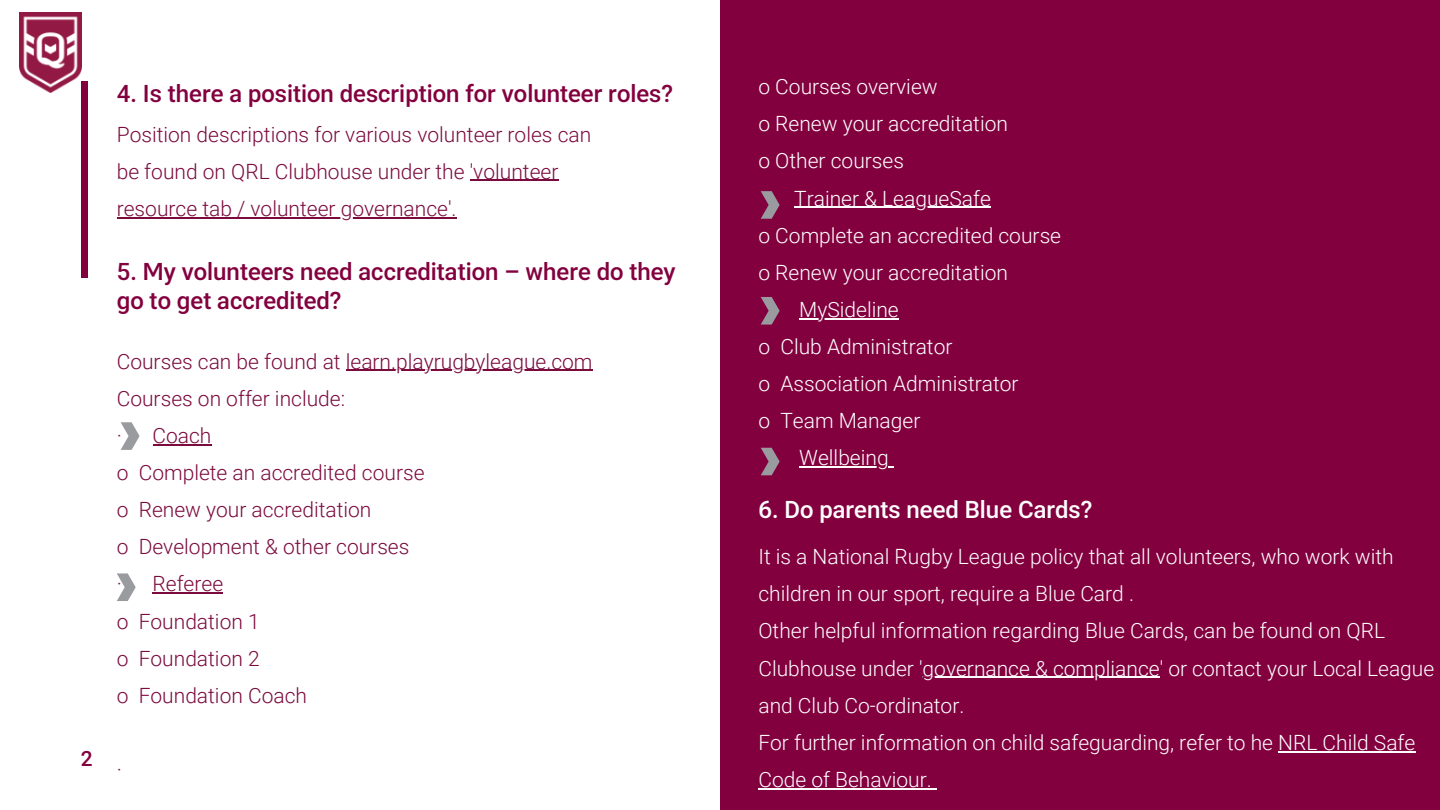
<style>
.page{position:relative;width:1440px;height:810px;background:#fff}
.page>*{position:absolute;margin:0;border:0;box-sizing:border-box;transform-origin:0 0}
.t1{font:500 24px/28.2px "RL2";color:#83003f}
.t2{font:500 24px "RL2";color:#fefefe}
.t3{font:300 21px/37.2px "Roboto";color:#7b0a3d}
.t4{font:300 21px/37.2px "Roboto";color:#fefefe}
.t5{font:300 21px/37.2px "Roboto";color:#fff}
.t6{font:500 21px "RL2";color:#83003f}
</style>
<div class="page">
<div style="left:720px;top:0;width:720px;height:810px;background:#83003f"></div>
<div style="left:81px;top:81px;width:7px;height:196px;background:#83003f"></div>
<img style="left:19px;top:13px;width:62px;height:80px">
<svg style="left:117px;top:573px;width:19px;height:28px"></svg>
<hr style="left:794px;top:207px;width:197px;height:1px;background:#fff">
<hr style="left:799px;top:318px;width:100px;height:1px;background:#fff">
<hr style="left:799px;top:467px;width:90px;height:1px;background:#fff">
<hr style="left:470px;top:180px;width:88px;height:1px;background:#7b0a3d">
<hr style="left:117px;top:217px;width:340px;height:1px;background:#7b0a3d">
<hr style="left:346px;top:370px;width:247px;height:1px;background:#7b0a3d">
<hr style="left:153px;top:444px;width:59px;height:1px;background:#7b0a3d">
<hr style="left:153px;top:593px;width:70px;height:1px;background:#7b0a3d">
<hr style="left:923px;top:677px;width:237px;height:1px;background:#fefefe">
<hr style="left:1278px;top:751px;width:137px;height:1px;background:#fefefe">
<hr style="left:758px;top:788px;width:174px;height:1px;background:#fefefe">
<svg style="left:761px;top:297px;width:19px;height:28px"></svg>
<svg style="left:761px;top:448px;width:19px;height:27px"></svg>
<svg style="left:761px;top:191px;width:19px;height:28px"></svg>
<svg style="left:121px;top:422px;width:19px;height:28px"></svg>
<p class="t6" style="left:81px;top:744px;width:13px">2</p>
<p class="t1" style="left:117px;top:81px;width:558px">4. Is there a position description for volunteer roles?</p>
<p class="t3" style="left:117px;top:116px;width:476px">Position descriptions for various volunteer roles can be found on QRL Clubhouse under the 'volunteer</p>
<p class="t3" style="left:117px;top:190px;width:341px">resource tab / volunteer governance'.</p>
<p class="t1" style="left:117px;top:259px;width:560px">5. My volunteers need accreditation – where do they go to get accredited?</p>
<p class="t3" style="left:117px;top:343px;width:477px">Courses can be found at learn.playrugbyleague.com</p>
<p class="t3" style="left:117px;top:380px;width:230px">Courses on offer include:</p>
<p class="t3" style="left:117px;top:417px;width:96px">· Coach</p>
<p class="t3" style="left:117px;top:454px;width:309px">o Complete an accredited course</p>
<p class="t3" style="left:117px;top:491px;width:256px">o Renew your accreditation</p>
<p class="t3" style="left:117px;top:529px;width:294px">o Development &amp; other courses</p>
<p class="t3" style="left:117px;top:566px;width:108px">· Referee</p>
<p class="t3" style="left:117px;top:603px;width:144px">o Foundation 1</p>
<p class="t3" style="left:117px;top:640px;width:144px">o Foundation 2</p>
<p class="t3" style="left:117px;top:677px;width:192px">o Foundation Coach</p>
<p class="t3" style="left:117px;top:751px;width:7px">·</p>
<h1 class="t5" style="left:758px;top:68px;width:181px">o Courses overview</h1>
<p class="t5" style="left:758px;top:106px;width:251px">o Renew your accreditation</p>
<h1 class="t5" style="left:758px;top:143px;width:147px">o Other courses</h1>
<p class="t5" style="left:758px;top:180px;width:304px;text-indent:36px">Trainer &amp; LeagueSafe<br>o Complete an accredited course</p>
<p class="t5" style="left:758px;top:254px;width:251px">o Renew your accreditation</p>
<p class="t5" style="left:799px;top:291px;width:101px">MySideline</p>
<p class="t5" style="left:758px;top:328px;width:13px">o</p>
<p class="t5" style="left:780px;top:328px;width:174px">Club Administrator</p>
<p class="t5" style="left:758px;top:365px;width:13px">o</p>
<p class="t5" style="left:780px;top:365px;width:240px">Association Administrator</p>
<p class="t5" style="left:758px;top:403px;width:13px">o</p>
<p class="t5" style="left:780px;top:403px;width:142px">Team Manager</p>
<p class="t5" style="left:799px;top:440px;width:91px">Wellbeing</p>
<p class="t2" style="left:758px;top:493px;width:335px">6. Do parents need Blue Cards?</p>
<p class="t4" style="left:758px;top:538px;width:637px">It is a National Rugby League policy that all volunteers, who work with children in our sport, require a Blue Card .</p>
<p class="t4" style="left:758px;top:613px;width:677px">Other helpful information regarding Blue Cards, can be found on QRL<br>Clubhouse under 'governance &amp; compliance' or contact your Local League</p>
<h1 class="t4" style="left:758px;top:687px;width:658px">and Club Co-ordinator.<br>For further information on child safeguarding, refer to he NRL Child Safe<br>Code of Behaviour.</h1>
</div>
